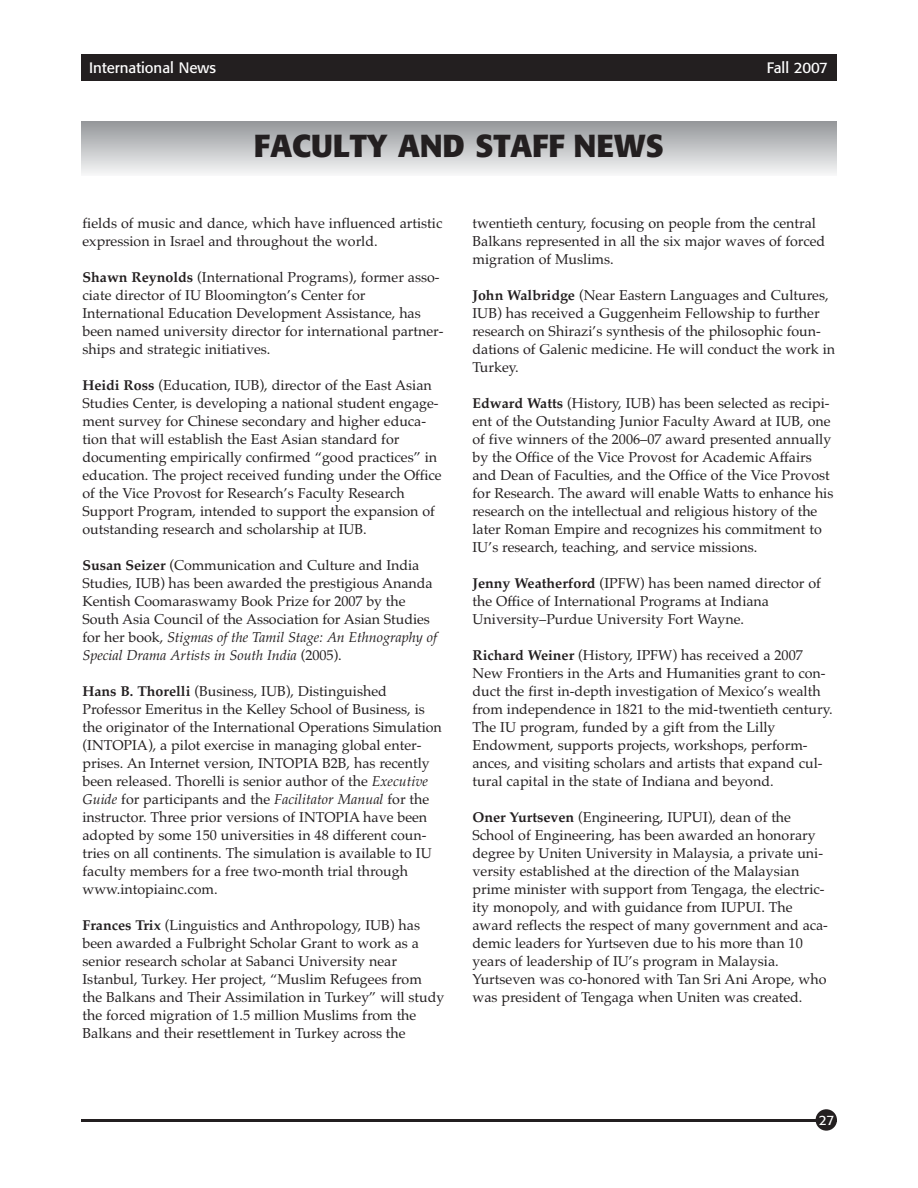
<style>
.page{position:relative;width:918px;height:1188px;background:#fff}
.page>*{position:absolute;margin:0;border:0;box-sizing:border-box;transform-origin:0 0}
.t1{font:700 31.5px "Formata";color:#231f20}
.t2{font:15px "Formata";color:#fff}
.t3{font:14.25px/18px "Palatino";color:#231f20}
.t4{font:13.5px "Formata";color:#fff}
.s1{font-weight:700}
.s2{font-style:italic}
</style>
<div class="page">
<div style="left:81px;top:54px;width:756px;height:27px;background:#231f20"></div>
<hr style="left:81px;top:1119px;width:756px;height:3px;background:#231f20">
<div style="left:816px;top:1109px;width:21px;height:22px;background:#231f20;border-radius:50%"></div>
<div style="left:81px;top:122px;width:756px;height:54px;background:linear-gradient(to bottom,#95989b,#f5f6f7)"></div>
<p class="t2" style="left:89px;top:61px;width:128px">International News</p>
<p class="t2" style="left:767px;top:61px;width:63px">Fall 2007</p>
<p class="t1" style="left:254px;top:131px;width:412px">FACULTY AND STAFF NEWS</p>
<p class="t3" style="left:82px;top:216px;width:361px">fields of music and dance, which have influenced artistic expression in Israel and throughout the world.</p>
<p class="t3" style="left:82px;top:270px;width:363px"><span class="s1">Shawn Reynolds</span> (International Programs), former asso&shy;ciate director of IU Bloomington’s Center for International Education Development Assistance, has been named university director for international partner&shy;ships and strategic initiatives.</p>
<p class="t3" style="left:82px;top:378px;width:361px"><span class="s1">Heidi Ross</span> (Education, IUB), director of the East Asian Studies Center, is developing a national student engage&shy;ment survey for Chinese secondary and higher educa&shy;tion that will establish the East Asian standard for documenting empirically confirmed “good practices” in education. The project received funding under the Office of the Vice Provost for Research’s Faculty Research Support Program, intended to support the expansion of outstanding research and scholarship at IUB.</p>
<p class="t3" style="left:82px;top:558px;width:356px"><span class="s1">Susan Seizer</span> (Communication and Culture and India Studies, IUB) has been awarded the prestigious Ananda Kentish Coomaraswamy Book Prize for 2007 by the South Asia Council of the Association for Asian Studies for her book, <span class="s2">Stigmas of the Tamil Stage: An Ethnography of Special Drama Artists in South India</span> (2005).</p>
<p class="t3" style="left:82px;top:684px;width:361px"><span class="s1">Hans B. Thorelli</span> (Business, IUB), Distinguished Professor Emeritus in the Kelley School of Business, is the originator of the International Operations Simulation (INTOPIA), a pilot exercise in managing global enter&shy;prises. An Internet version, INTOPIA B2B, has recently been released. Thorelli is senior author of the <span class="s2">Executive Guide</span> for participants and the <span class="s2">Facilitator Manual</span> for the instructor. Three prior versions of INTOPIA have been adopted by some 150 universities in 48 different coun&shy;tries on all continents. The simulation is available to IU faculty members for a free two-month trial through www.intopiainc.com.</p>
<p class="t3" style="left:83px;top:918px;width:363px"><span class="s1">Frances Trix</span> (Linguistics and Anthropology, IUB) has been awarded a Fulbright Scholar Grant to work as a senior research scholar at Sabanci University near Istanbul, Turkey. Her project, “Muslim Refugees from the Balkans and Their Assimilation in Turkey” will study the forced migration of 1.5 million Muslims from the Balkans and their resettlement in Turkey across the</p>
<p class="t3" style="left:473px;top:216px;width:354px">twentieth century, focusing on people from the central<br>Balkans represented in all the six major waves of forced migration of Muslims.</p>
<p class="t3" style="left:473px;top:288px;width:364px"><span class="s1">John Walbridge</span> (Near Eastern Languages and Cultures, IUB) has received a Guggenheim Fellowship to further research on Shirazi’s synthesis of the philosophic foun&shy;dations of Galenic medicine. He will conduct the work in Turkey.</p>
<p class="t3" style="left:473px;top:396px;width:363px"><span class="s1">Edward Watts</span> (History, IUB) has been selected as recipi&shy;ent of the Outstanding Junior Faculty Award at IUB, one of five winners of the 2006–07 award presented annually by the Office of the Vice Provost for Academic Affairs and Dean of Faculties, and the Office of the Vice Provost for Research. The award will enable Watts to enhance his research on the intellectual and religious history of the later Roman Empire and recognizes his commitment to IU’s research, teaching, and service missions.</p>
<p class="t3" style="left:473px;top:576px;width:350px"><span class="s1">Jenny Weatherford</span> (IPFW) has been named director of the Office of International Programs at Indiana<br>University–Purdue University Fort Wayne.</p>
<p class="t3" style="left:473px;top:648px;width:362px"><span class="s1">Richard Weiner</span> (History, IPFW) has received a 2007<br>New Frontiers in the Arts and Humanities grant to con&shy;duct the first in-depth investigation of Mexico’s wealth from independence in 1821 to the mid-twentieth century.<br>The IU program, funded by a gift from the Lilly Endowment, supports projects, workshops, perform&shy;ances, and visiting scholars and artists that expand cul&shy;tural capital in the state of Indiana and beyond.</p>
<p class="t3" style="left:473px;top:810px;width:357px"><span class="s1">Oner Yurtseven</span> (Engineering, IUPUI), dean of the School of Engineering, has been awarded an honorary degree by Uniten University in Malaysia, a private uni&shy;versity established at the direction of the Malaysian prime minister with support from Tengaga, the electric&shy;ity monopoly, and with guidance from IUPUI. The award reflects the respect of many government and aca&shy;demic leaders for Yurtseven due to his more than 10 years of leadership of IU’s program in Malaysia.<br>Yurtseven was co-honored with Tan Sri Ani Arope, who was president of Tengaga when Uniten was created.</p>
<p class="t4" style="left:819px;top:1114px;width:17px">27</p>
</div>
